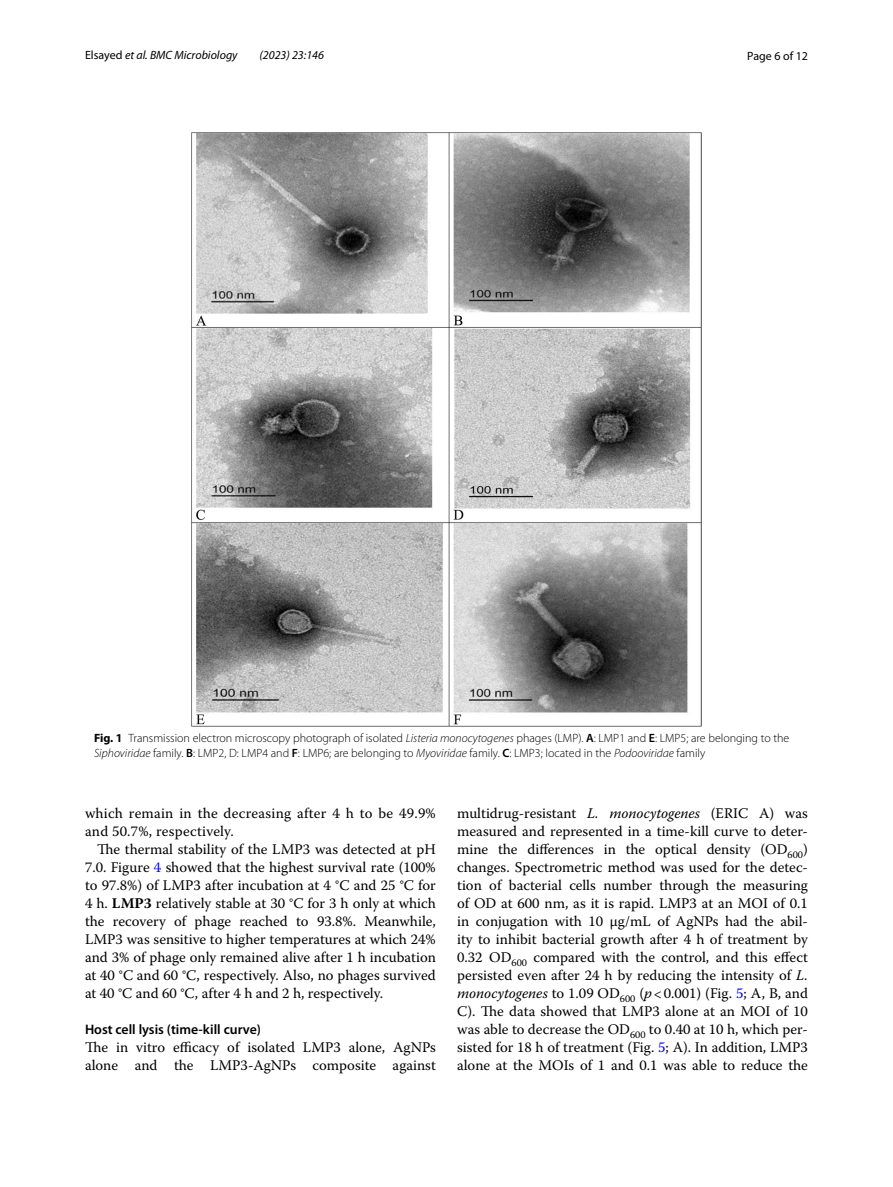
<style>
.page{position:relative;width:893px;height:1187px;background:#fff}
.page>*{position:absolute;margin:0;border:0;box-sizing:border-box;transform-origin:0 0}
.t1{font:14.7px/18px "Warnock Pro";color:#000}
.t2{font:600 13.8px "Myriad Pro";color:#000}
.t3{font:300 12px/15px "Myriad Pro";color:#000}
.t4{font:italic 12px "Myriad Pro";color:#000}
.t5{font:12px "Myriad Pro";color:#000}
.s1{font-style:normal}
.s2{font-weight:700}
.s3{font-style:italic}
.s4{font-weight:600}
.s5{color:#00f}
</style>
<div class="page">
<img style="left:191px;top:133px;width:511px;height:593px">
<p class="t4" style="left:85px;top:48px;width:154px"><span class="s1">Elsayed</span> et al. BMC Microbiology</p>
<p class="t4" style="left:259px;top:48px;width:66px">(2023) 23:146</p>
<p class="t5" style="left:747px;top:48px;width:62px">Page 6 of 12</p>
<p class="t3" style="left:94px;top:730px;width:697px"><span class="s2">Fig. 1</span> Transmission electron microscopy photograph of isolated <span class="s3">Listeria monocytogenes</span> phages (LMP). <span class="s4">A</span>: LMP1 and <span class="s4">E</span>: LMP5; are belonging to the<br><span class="s3">Siphoviridae</span> family. <span class="s4">B</span>: LMP2, D: LMP4 and <span class="s4">F</span>: LMP6; are belonging to <span class="s3">Myoviridae</span> family. <span class="s4">C</span>: LMP3; located in the <span class="s3">Podooviridae</span> family</p>
<p class="t1" style="left:85px;top:803px;width:352px">which remain in the decreasing after 4 h to be 49.9% and 50.7%, respectively.</p>
<p class="t1" style="left:85px;top:839px;width:352px;text-align:justify;text-indent:12px">The thermal stability of the LMP3 was detected at pH 7.0. Figure <span class="s5">4</span> showed that the highest survival rate (100% to 97.8%) of LMP3 after incubation at 4 °C and 25 °C for 4 h. <span class="s2">LMP3</span> relatively stable at 30 °C for 3 h only at which the recovery of phage reached to 93.8%. Meanwhile, LMP3 was sensitive to higher temperatures at which 24% and 3% of phage only remained alive after 1 h incubation at 40 °C and 60 °C, respectively. Also, no phages survived at 40 °C and 60 °C, after 4 h and 2 h, respectively.</p>
<p class="t2" style="left:85px;top:1020px;width:177px">Host cell lysis (time‑kill curve)</p>
<p class="t1" style="left:85px;top:1037px;width:352px">The in vitro efficacy of isolated LMP3 alone, AgNPs alone and the LMP3-AgNPs composite against</p>
<p class="t1" style="left:457px;top:803px;width:352px;text-align:justify">multidrug-resistant <span class="s3">L. monocytogenes</span> (ERIC A) was measured and represented in a time-kill curve to deter&shy;mine the differences in the optical density (OD<sub>600</sub>) changes. Spectrometric method was used for the detec&shy;tion of bacterial cells number through the measuring of OD at 600 nm, as it is rapid. LMP3 at an MOI of 0.1 in conjugation with 10 µg/mL of AgNPs had the abil&shy;ity to inhibit bacterial growth after 4 h of treatment by 0.32 OD<sub>600</sub> compared with the control, and this effect persisted even after 24 h by reducing the intensity of <span class="s3">L. monocytogenes</span> to 1.09 OD<sub>600</sub> (<span class="s3">p</span>&lt;0.001) (Fig. <span class="s5">5</span>; A, B, and C). The data showed that LMP3 alone at an MOI of 10 was able to decrease the OD<sub>600</sub> to 0.40 at 10 h, which per&shy;sisted for 18 h of treatment (Fig. <span class="s5">5</span>; A). In addition, LMP3 alone at the MOIs of 1 and 0.1 was able to reduce the</p>
</div>
